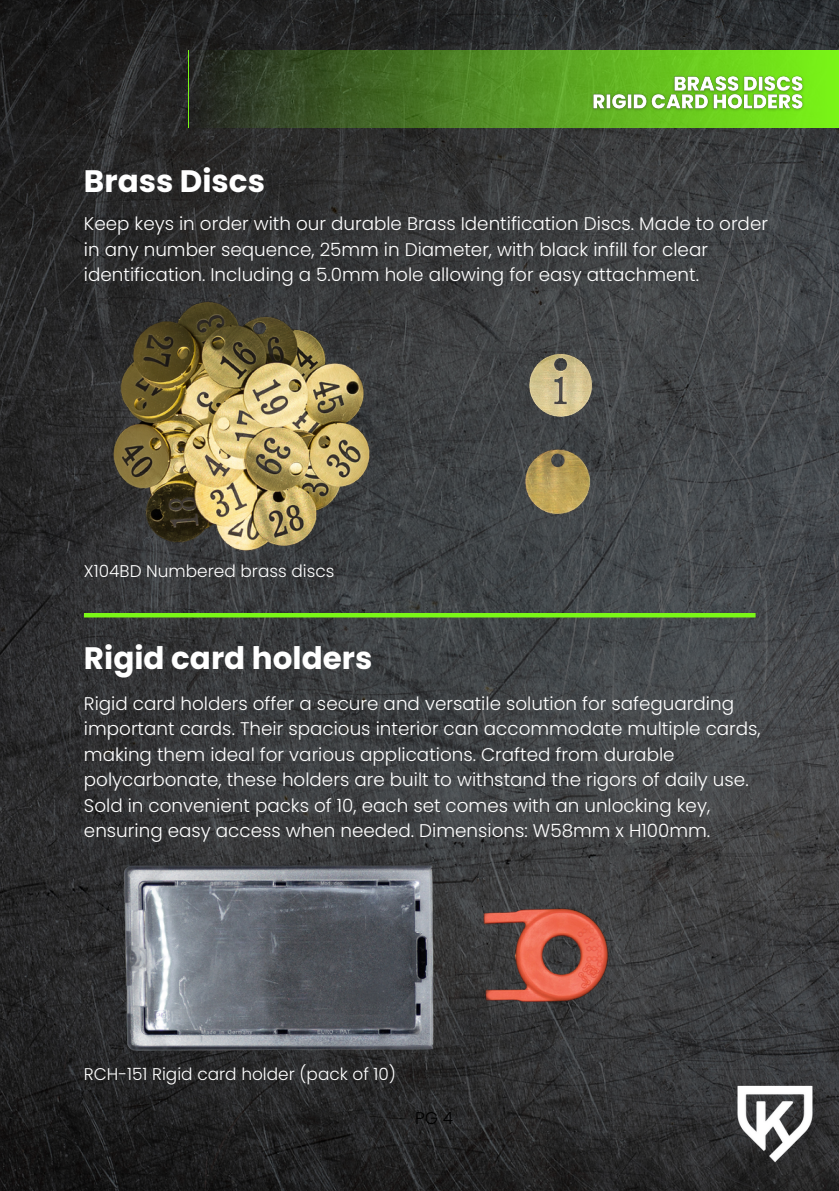
<style>
.page{position:relative;width:839px;height:1191px;background:#fff}
.page>*{position:absolute;margin:0;border:0;box-sizing:border-box;transform-origin:0 0}
.t1{font:700 31px "Poppins";color:#fff}
.t2{font:300 18.4px/25.4px "Poppins";color:#fff}
.t3{font:300 17px "Poppins";color:#fff}
.t4{font:300 17px "Poppins";color:#000}
</style>
<div class="page">
<img style="left:0;top:0;width:838px;height:1191px">
<div style="left:188px;top:50px;width:650px;height:78px;background:linear-gradient(to right,#282828,#7efa1c)"></div>
<img style="left:710px;top:1059px;width:128px;height:129px">
<img style="left:587px;top:70px;width:222px;height:45px">
<img style="left:84px;top:272px;width:188px;height:318px">
<img style="left:306px;top:617px;width:506px;height:71px">
<img style="left:272px;top:157px;width:566px;height:460px">
<hr style="left:84px;top:613px;width:671px;height:4px;background:#7bf817">
<img style="left:102px;top:849px;width:522px;height:216px">
<p class="t1" style="left:84px;top:160px;width:182px">Brass Discs</p>
<p class="t2" style="left:84px;top:211px;width:685px">Keep keys in order with our durable Brass Identification Discs. Made to order in any number sequence, 25mm in Diameter, with black infill for clear identification. Including a 5.0mm hole allowing for easy attachment.</p>
<p class="t3" style="left:84px;top:559px;width:252px">X104BD Numbered brass discs</p>
<p class="t1" style="left:84px;top:637px;width:290px">Rigid card holders</p>
<p class="t2" style="left:84px;top:691px;width:678px">Rigid card holders offer a secure and versatile solution for safeguarding important cards. Their spacious interior can accommodate multiple cards, making them ideal for various applications. Crafted from durable polycarbonate, these holders are built to withstand the rigors of daily use.<br>Sold in convenient packs of 10, each set comes with an unlocking key, ensuring easy access when needed. Dimensions: W58mm x H100mm.</p>
<p class="t3" style="left:84px;top:1062px;width:313px">RCH-151 Rigid card holder (pack of 10)</p>
<p class="t4" style="left:415px;top:1106px;width:39px">PG 4</p>
</div>
